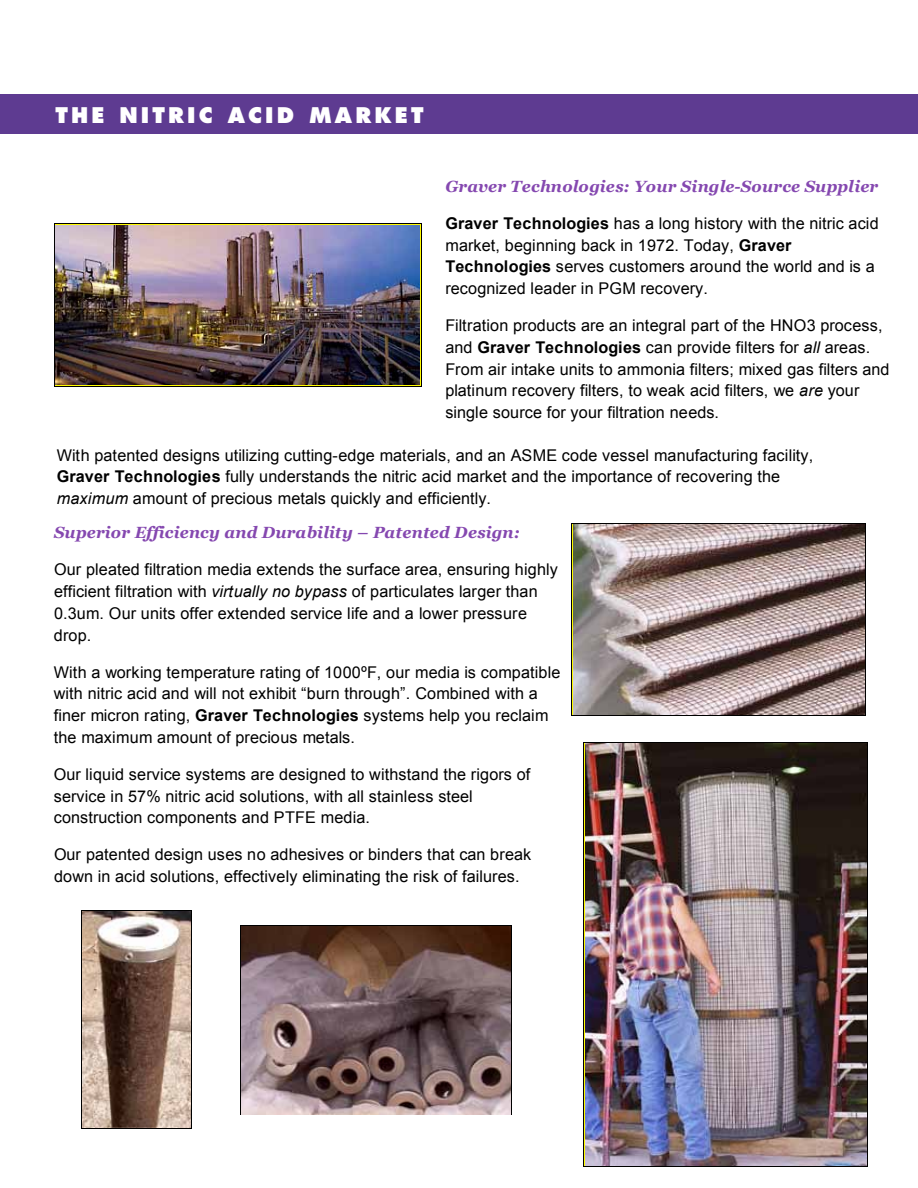
<style>
.page{position:relative;width:918px;height:1188px;background:#fff}
.page>*{position:absolute;margin:0;border:0;box-sizing:border-box;transform-origin:0 0}
.t1{font:23.7px "Georgia";letter-spacing:.01em;color:#fff}
.t2{font:800 21px "Futura";letter-spacing:.15em;color:#fff}
.t3{font:16.2px/21.9px "Arial";color:#000}
.t4{font:italic 700 16.2px "Georgia";letter-spacing:.01em;color:#8548b0}
.s1{font-weight:700}
.s2{font-style:italic}
</style>
<div class="page">
<img style="left:55px;top:225px;width:366px;height:160px">
<hr style="left:55px;top:385px;width:366px;height:1px;background:#fffb00">
<hr style="left:54px;top:224px;width:367px;height:1px;background:#000">
<hr style="left:54px;top:224px;width:1px;height:162px;background:#000">
<hr style="left:421px;top:224px;width:1px;height:162px;background:#000">
<hr style="left:54px;top:386px;width:367px;height:1px;background:#000">
<img style="left:573px;top:525px;width:292px;height:190px">
<hr style="left:572px;top:524px;width:293px;height:1px;background:#fffb00">
<hr style="left:572px;top:524px;width:1px;height:191px;background:#fffb00">
<hr style="left:865px;top:524px;width:1px;height:191px;background:#fffb00">
<hr style="left:572px;top:523px;width:294px;height:1px;background:#000">
<hr style="left:571px;top:524px;width:1px;height:191px;background:#000">
<hr style="left:866px;top:524px;width:1px;height:191px;background:#000">
<hr style="left:572px;top:715px;width:294px;height:1px;background:#000">
<hr style="left:866px;top:743px;width:1px;height:423px;background:#fffb00">
<hr style="left:584px;top:742px;width:283px;height:1px;background:#000">
<hr style="left:584px;top:743px;width:1px;height:423px;background:#000">
<hr style="left:867px;top:743px;width:1px;height:423px;background:#000">
<hr style="left:584px;top:1166px;width:283px;height:1px;background:#000">
<img style="left:82px;top:911px;width:110px;height:217px">
<hr style="left:81px;top:910px;width:111px;height:1px;background:#000">
<hr style="left:81px;top:911px;width:1px;height:217px;background:#000">
<hr style="left:192px;top:911px;width:1px;height:217px;background:#000">
<hr style="left:81px;top:1128px;width:111px;height:1px;background:#000">
<img style="left:241px;top:927px;width:271px;height:188px">
<hr style="left:241px;top:926px;width:271px;height:1px;background:#000">
<hr style="left:240px;top:926px;width:1px;height:189px;background:#000">
<hr style="left:512px;top:926px;width:1px;height:189px;background:#000">
<div style="left:0;top:94px;width:918px;height:40px;background:#5e3b91"></div>
<img style="left:585px;top:743px;width:281px;height:423px">
<p class="t2" style="left:55px;top:102px;width:370px">THE NITRIC ACID MARKET</p>
<h1 class="t1" style="left:51px;top:103px;width:314px">THE NITRIC ACID MARKET</h1>
<p class="t4" style="left:445px;top:180px;width:434px">Graver Technologies: Your Single-Source Supplier</p>
<p class="t3" style="left:445px;top:214px;width:435px"><span class="s1">Graver Technologies</span> has a long history with the nitric acid market, beginning back in 1972. Today, <span class="s1">Graver Technologies</span> serves customers around the world and is a recognized leader in PGM recovery.</p>
<p class="t3" style="left:445px;top:316px;width:446px">Filtration products are an integral part of the HNO3 process, and <span class="s1">Graver Technologies</span> can provide filters for <span class="s2">all</span> areas.<br>From air intake units to ammonia filters; mixed gas filters and platinum recovery filters, to weak acid filters, we <span class="s2">are</span> your single source for your filtration needs.</p>
<p class="t3" style="left:57px;top:445px;width:758px">With patented designs utilizing cutting-edge materials, and an ASME code vessel manufacturing facility,<br><span class="s1">Graver Technologies</span> fully understands the nitric acid market and the importance of recovering the <span class="s2">maximum</span> amount of precious metals quickly and efficiently.</p>
<p class="t4" style="left:54px;top:526px;width:467px">Superior Efficiency and Durability – Patented Design:</p>
<p class="t3" style="left:54px;top:560px;width:505px">Our pleated filtration media extends the surface area, ensuring highly efficient filtration with <span class="s2">virtually no bypass</span> of particulates larger than 0.3um. Our units offer extended service life and a lower pressure drop.</p>
<p class="t3" style="left:54px;top:662px;width:508px">With a working temperature rating of 1000ºF, our media is compatible with nitric acid and will not exhibit “burn through”. Combined with a finer micron rating, <span class="s1">Graver Technologies</span> systems help you reclaim the maximum amount of precious metals.</p>
<p class="t3" style="left:54px;top:765px;width:478px">Our liquid service systems are designed to withstand the rigors of service in 57% nitric acid solutions, with all stainless steel construction components and PTFE media.</p>
<p class="t3" style="left:54px;top:845px;width:479px">Our patented design uses no adhesives or binders that can break down in acid solutions, effectively eliminating the risk of failures.</p>
</div>
